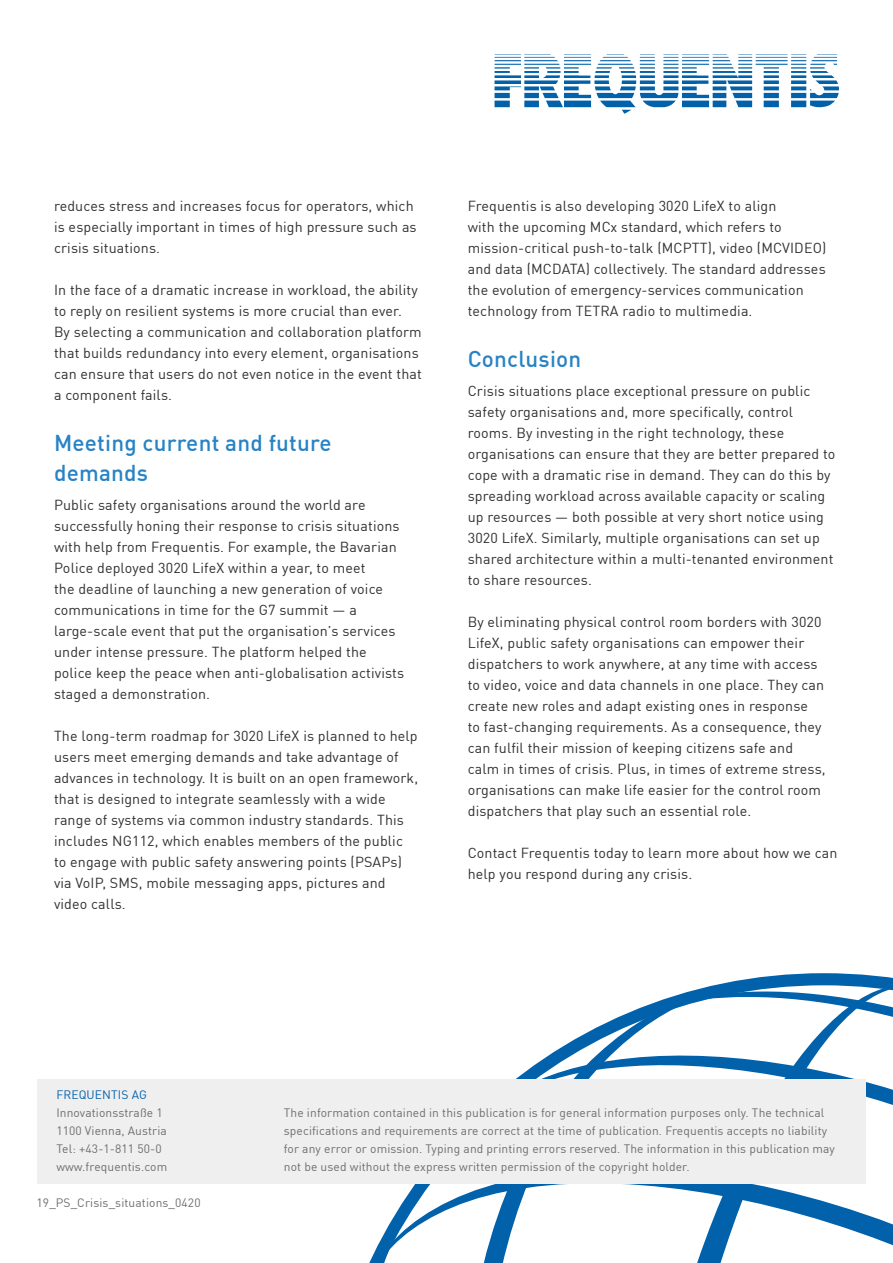
<style>
.page{position:relative;width:893px;height:1263px;background:#fff}
.page>*{position:absolute;margin:0;border:0;box-sizing:border-box;transform-origin:0 0}
.Subhead{font:500 22.5px/30px "DINOT";letter-spacing:.01em;color:#2783c5}
.Body_Text_Black{font:14.25px/21px "DINOT";letter-spacing:.01em;color:#312f30}
.LegalText{font:12px/18px "DINOT";letter-spacing:.01em;color:#6c6d70}
.LegalText-2{font:12px "DINOT";letter-spacing:.01em;color:#0161aa}
</style>
<div class="page">
<svg style="left:495px;top:54px;width:344px;height:60px"></svg>
<svg style="left:369px;top:973px;width:524px;height:290px"></svg>
<div style="left:38px;top:1079px;width:828px;height:105px;background:#efeff0"></div>
<p class="Body_Text_Black" style="left:54px;top:194px;width:364px">reduces stress and increases focus for operators, which is especially important in times of high pressure such as crisis situations.</p>
<p class="Body_Text_Black" style="left:54px;top:278px;width:369px">In the face of a dramatic increase in workload, the ability to reply on resilient systems is more crucial than ever.<br>By selecting a communication and collaboration platform that builds redundancy into every element, organisations can ensure that users do not even notice in the event that a component fails.</p>
<p class="Subhead" style="left:54px;top:426px;width:279px">Meeting current and future demands</p>
<p class="Body_Text_Black" style="left:54px;top:493px;width:352px">Public safety organisations around the world are successfully honing their response to crisis situations with help from Frequentis. For example, the Bavarian Police deployed 3020 LifeX within a year, to meet<br>the deadline of launching a new generation of voice communications in time for the G7 summit — a large-scale event that put the organisation’s services under intense pressure. The platform helped the police keep the peace when anti-globalisation activists staged a demonstration.</p>
<p class="Body_Text_Black" style="left:54px;top:724px;width:366px">The long-term roadmap for 3020 LifeX is planned to help users meet emerging demands and take advantage of advances in technology. It is built on an open framework, that is designed to integrate seamlessly with a wide range of systems via common industry standards. This includes NG112, which enables members of the public to engage with public safety answering points (PSAPs) via VoIP, SMS, mobile messaging apps, pictures and video calls.</p>
<p class="Body_Text_Black" style="left:468px;top:194px;width:360px">Frequentis is also developing 3020 LifeX to align<br>with the upcoming MCx standard, which refers to mission-critical push-to-talk (MCPTT), video (MCVIDEO) and data (MCDATA) collectively. The standard addresses the evolution of emergency-services communication technology from TETRA radio to multimedia.</p>
<p class="Subhead" style="left:468px;top:342px;width:115px">Conclusion</p>
<p class="Body_Text_Black" style="left:468px;top:379px;width:369px">Crisis situations place exceptional pressure on public safety organisations and, more specifically, control rooms. By investing in the right technology, these organisations can ensure that they are better prepared to cope with a dramatic rise in demand. They can do this by spreading workload across available capacity or scaling up resources — both possible at very short notice using 3020 LifeX. Similarly, multiple organisations can set up shared architecture within a multi-tenanted environment to share resources.</p>
<p class="Body_Text_Black" style="left:468px;top:610px;width:359px">By eliminating physical control room borders with 3020<br>LifeX, public safety organisations can empower their dispatchers to work anywhere, at any time with access to video, voice and data channels in one place. They can create new roles and adapt existing ones in response<br>to fast-changing requirements. As a consequence, they can fulfil their mission of keeping citizens safe and calm in times of crisis. Plus, in times of extreme stress, organisations can make life easier for the control room dispatchers that play such an essential role.</p>
<p class="Body_Text_Black" style="left:468px;top:841px;width:371px">Contact Frequentis today to learn more about how we can help you respond during any crisis.</p>
<p class="LegalText-2" style="left:56px;top:1085px;width:92px">FREQUENTIS AG</p>
<p class="LegalText" style="left:56px;top:1103px;width:108px">Innovationsstraße 1</p>
<p class="LegalText" style="left:56px;top:1121px;width:112px">1100 Vienna, Austria</p>
<p class="LegalText" style="left:56px;top:1139px;width:107px">Tel: +43-1-811 50-0</p>
<p class="LegalText" style="left:56px;top:1157px;width:112px">www.frequentis.com</p>
<p class="LegalText" style="left:37px;top:1193px;width:166px">19_PS_Crisis_situations_0420</p>
<p class="LegalText" style="left:284px;top:1102px;width:553px">The information contained in this publication is for general information purposes only. The technical specifications and requirements are correct at the time of publication. Frequentis accepts no liability for any error or omission. Typing and printing errors reserved. The information in this publication may not be used without the express written permission of the copyright holder.</p>
</div>
